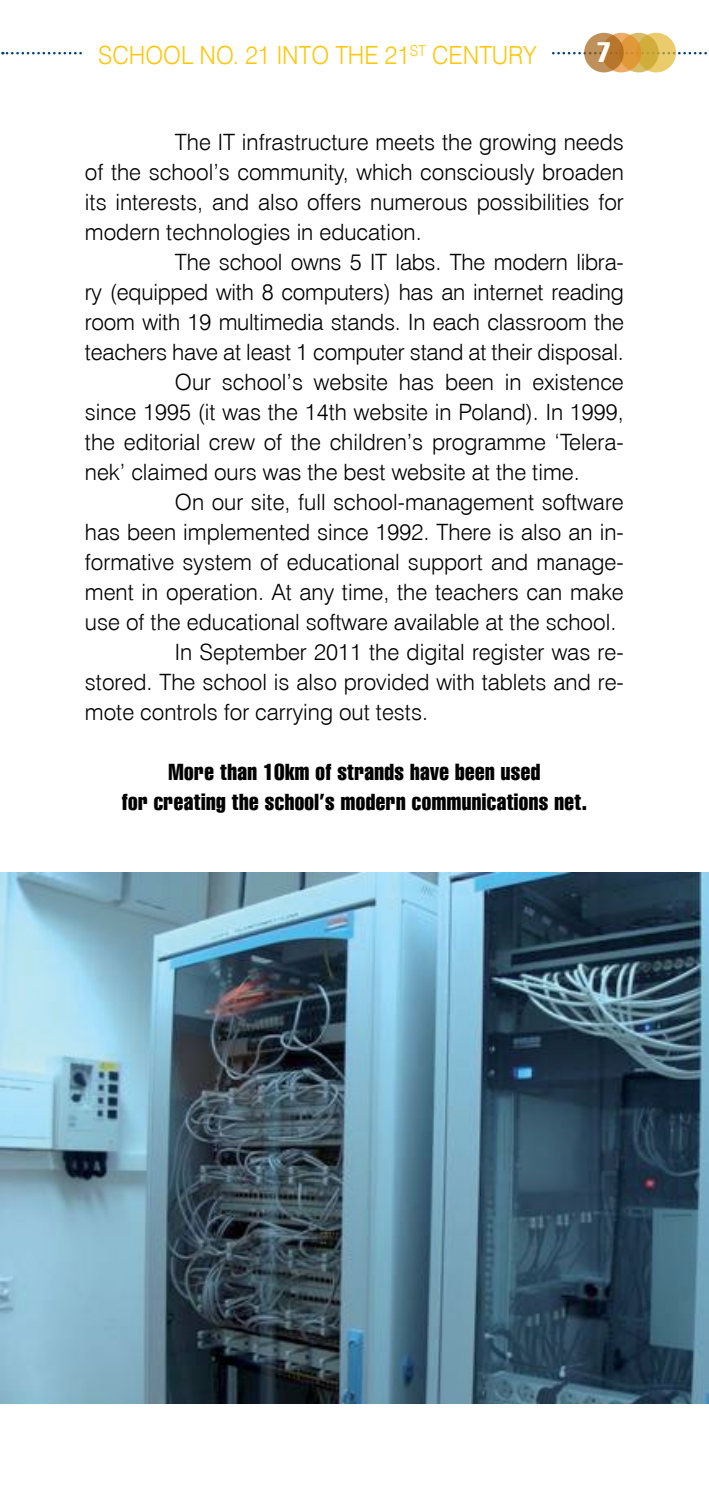
<style>
.page{position:relative;width:709px;height:1489px;background:#fff}
.page>*{position:absolute;margin:0;border:0;box-sizing:border-box;transform-origin:0 0}
.t1{font:27.5px "Swis 911 Cm EU Normal";color:#fff}
.t2{font:25px "Swis 721 Lt EU Normal";color:#ffc60b;scale:.94 1}
.t3{font:22.5px "Swis 721 Lt EU Normal";color:#000}
.t4{font:22.5px/30px "Swis 911 Cm EU Normal";letter-spacing:.02em;color:#000;text-align:center}
</style>
<div class="page">
<svg style="left:2px;top:52px;width:705px;height:2px"></svg>
<svg style="left:636px;top:33px;width:40px;height:39px"></svg>
<svg style="left:619px;top:33px;width:39px;height:39px"></svg>
<svg style="left:601px;top:33px;width:40px;height:39px"></svg>
<svg style="left:584px;top:33px;width:39px;height:39px"></svg>
<img style="left:0;top:872px;width:709px;height:531px">
<div style="left:85px;top:42px;width:465px;height:25px;background:#fff"></div>
<p class="t2" style="left:98px;top:39px;width:468px">SCHOOL No. 21 INTO THE 21<sup>st</sup> CENTURY</p>
<p class="t1" style="left:597px;top:36px;width:14px">7</p>
<p class="t3" style="left:175px;top:128px;width:450px">The IT infrastructure meets the growing needs</p>
<p class="t3" style="left:85px;top:158px;width:540px">of the school’s community, which consciously broaden</p>
<p class="t3" style="left:85px;top:188px;width:540px">its interests, and also offers numerous possibilities for</p>
<p class="t3" style="left:85px;top:218px;width:338px">modern technologies in education.</p>
<p class="t3" style="left:175px;top:248px;width:450px">The school owns 5 IT labs. The modern libra-</p>
<p class="t3" style="left:85px;top:278px;width:540px">ry (equipped with 8 computers) has an internet reading</p>
<p class="t3" style="left:85px;top:308px;width:540px">room with 19 multimedia stands. In each classroom the</p>
<p class="t3" style="left:85px;top:338px;width:540px">teachers have at least 1 computer stand at their disposal.</p>
<p class="t3" style="left:175px;top:368px;width:450px">Our school’s website has been in existence</p>
<p class="t3" style="left:85px;top:398px;width:540px">since 1995 (it was the 14th website in Poland). In 1999,</p>
<p class="t3" style="left:85px;top:428px;width:540px">the editorial crew of the children’s programme ‘Telera-</p>
<p class="t3" style="left:85px;top:458px;width:496px">nek’ claimed ours was the best website at the time.</p>
<p class="t3" style="left:175px;top:488px;width:450px">On our site, full school-management software</p>
<p class="t3" style="left:85px;top:518px;width:540px">has been implemented since 1992. There is also an in-</p>
<p class="t3" style="left:85px;top:548px;width:540px">formative system of educational support and manage-</p>
<p class="t3" style="left:85px;top:578px;width:540px">ment in operation. At any time, the teachers can make</p>
<p class="t3" style="left:85px;top:608px;width:533px">use of the educational software available at the school.</p>
<p class="t3" style="left:175px;top:638px;width:450px">In September 2011 the digital register was re-</p>
<p class="t3" style="left:85px;top:668px;width:540px">stored. The school is also provided with tablets and re-</p>
<p class="t3" style="left:85px;top:698px;width:345px">mote controls for carrying out tests.</p>
<p class="t4" style="left:122px;top:758px;width:466px">More than 10km of strands have been used<br>for creating the school’s modern communications net.</p>
</div>
